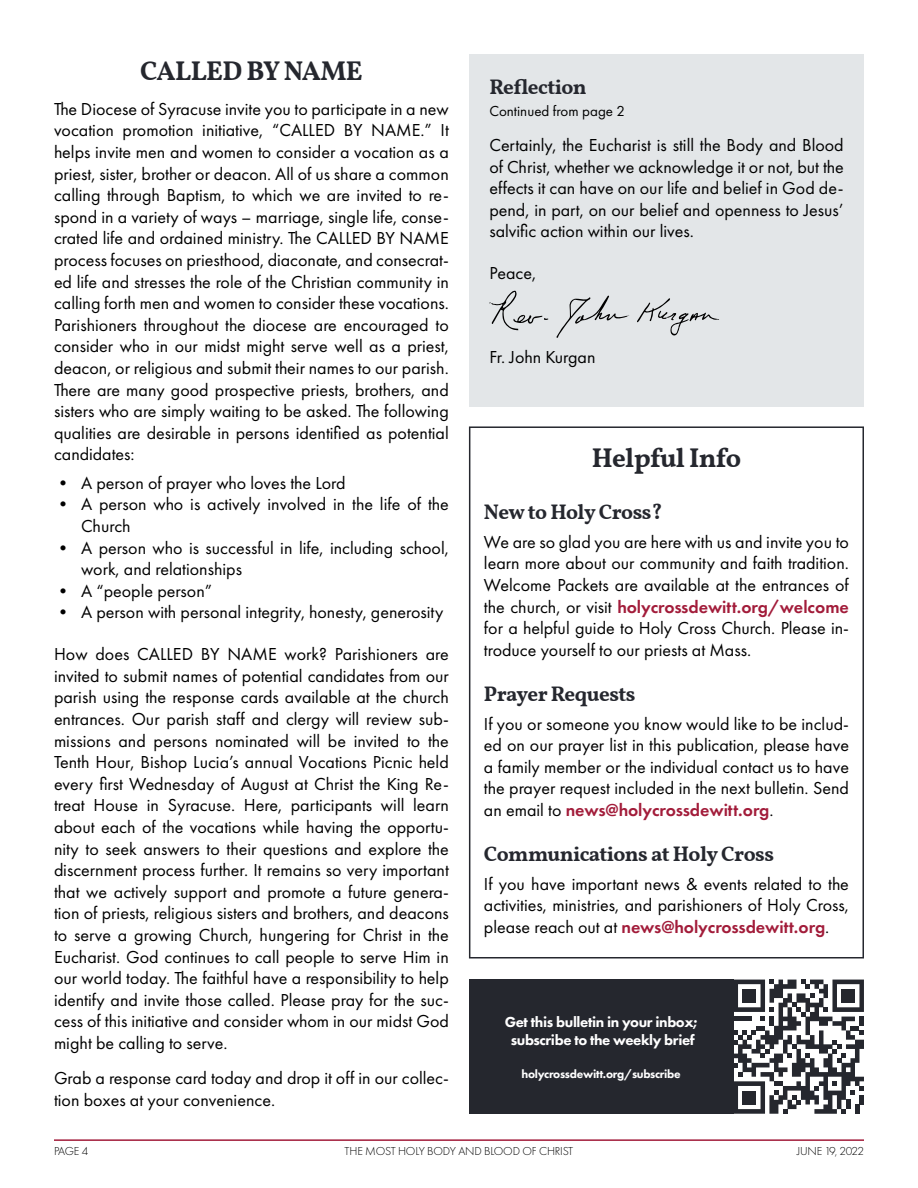
<style>
.page{position:relative;width:918px;height:1188px;background:#fff}
.page>*{position:absolute;margin:0;border:0;box-sizing:border-box;transform-origin:0 0}
.t1{font:700 27px "Vollkorn";letter-spacing:-.025em;color:#25272e}
.t2{font:700 21px "Vollkorn";letter-spacing:-.025em;color:#25272e}
.t3{font:18px/21.6px "Futura PT";color:#000;text-align:justify}
.t4{font:800 15px/18px "Futura PT";letter-spacing:-.025em;color:#fff;text-align:center}
.t5{font:15px "Futura PT";color:#000}
.t6{font:300 12px "Futura PT";letter-spacing:-.015em;color:#000}
.t7{font:800 12px "Futura PT";letter-spacing:-.025em;color:#fff}
.s1{font-weight:600;color:#a21c3a}
</style>
<div class="page">
<hr style="left:54px;top:1139px;width:810px;height:2px;background:#a21c3a">
<div style="left:469px;top:54px;width:395px;height:352px;background:#e3e6e8"></div>
<div style="left:469px;top:426px;width:395px;height:532px;border:2px solid #25272e"></div>
<div style="left:469px;top:980px;width:264px;height:134px;background:#25272e"></div>
<svg style="left:734px;top:980px;width:130px;height:134px"></svg>
<svg style="left:637px;top:298px;width:82px;height:38px"></svg>
<svg style="left:489px;top:291px;width:59px;height:39px"></svg>
<svg style="left:556px;top:295px;width:73px;height:43px"></svg>
<h1 class="t1" style="left:140px;top:50px;width:224px">CALLED BY NAME</h1>
<p class="t3" style="left:54px;top:98px;width:396px">The Diocese of Syracuse invite you to participate in a new vocation promotion initiative, “CALLED BY NAME.” It helps invite men and women to consider a vocation as a priest, sister, brother or deacon. All of us share a common calling through Baptism, to which we are invited to re&shy;spond in a variety of ways – marriage, single life, conse&shy;crated life and ordained ministry. The CALLED BY NAME process focuses on priesthood, diaconate, and consecrat&shy;ed life and stresses the role of the Christian community in calling forth men and women to consider these vocations.<br>Parishioners throughout the diocese are encouraged to consider who in our midst might serve well as a priest, deacon, or religious and submit their names to our parish.<br>There are many good prospective priests, brothers, and sisters who are simply waiting to be asked. The following qualities are desirable in persons identified as potential candidates:</p>
<p class="t3" style="left:54px;top:472px;width:293px">• A person of prayer who loves the Lord</p>
<p class="t3" style="left:81px;top:493px;width:369px;text-indent:-27px">• A person who is actively involved in the life of the<br>Church</p>
<p class="t3" style="left:81px;top:537px;width:369px;text-indent:-27px">• A person who is successful in life, including school, work, and relationships</p>
<p class="t3" style="left:54px;top:580px;width:160px">• A “people person”</p>
<p class="t3" style="left:54px;top:601px;width:391px">• A person with personal integrity, honesty, generosity</p>
<p class="t3" style="left:54px;top:643px;width:396px">How does CALLED BY NAME work? Parishioners are invited to submit names of potential candidates from our parish using the response cards available at the church entrances. Our parish staff and clergy will review sub&shy;missions and persons nominated will be invited to the Tenth Hour, Bishop Lucia’s annual Vocations Picnic held every first Wednesday of August at Christ the King Re&shy;treat House in Syracuse. Here, participants will learn about each of the vocations while having the opportu&shy;nity to seek answers to their questions and explore the discernment process further. It remains so very important that we actively support and promote a future genera&shy;tion of priests, religious sisters and brothers, and deacons to serve a growing Church, hungering for Christ in the Eucharist. God continues to call people to serve Him in our world today. The faithful have a responsibility to help identify and invite those called. Please pray for the suc&shy;cess of this initiative and consider whom in our midst God might be calling to serve.</p>
<p class="t3" style="left:54px;top:1067px;width:396px">Grab a response card today and drop it off in our collec&shy;tion boxes at your convenience.</p>
<p class="t2" style="left:489px;top:71px;width:99px">Reflection</p>
<p class="t5" style="left:489px;top:102px;width:137px">Continued from page 2</p>
<p class="t3" style="left:489px;top:134px;width:356px">Certainly, the Eucharist is still the Body and Blood of Christ, whether we acknowledge it or not, but the effects it can have on our life and belief in God de&shy;pend, in part, on our belief and openness to Jesus’ salvific action within our lives.</p>
<p class="t3" style="left:489px;top:262px;width:48px">Peace,</p>
<p class="t3" style="left:489px;top:346px;width:108px">Fr. John Kurgan</p>
<h1 class="t1" style="left:592px;top:438px;width:151px">Helpful Info</h1>
<p class="t2" style="left:484px;top:496px;width:180px">New to Holy Cross?</p>
<p class="t3" style="left:484px;top:531px;width:367px">We are so glad you are here with us and invite you to learn more about our community and faith tradition.<br>Welcome Packets are available at the entrances of the church, or visit <span class="s1">holycrossdewitt.org/welcome </span>for a helpful guide to Holy Cross Church. Please in&shy;troduce yourself to our priests at Mass.</p>
<p class="t2" style="left:484px;top:678px;width:153px">Prayer Requests</p>
<p class="t3" style="left:484px;top:713px;width:367px">If you or someone you know would like to be includ&shy;ed on our prayer list in this publication, please have a family member or the individual contact us to have the prayer request included in the next bulletin. Send an email to <span class="s1">news@holycrossdewitt.org</span>.</p>
<p class="t2" style="left:484px;top:838px;width:292px">Communications at Holy Cross</p>
<p class="t3" style="left:484px;top:873px;width:367px">If you have important news &amp; events related to the activities, ministries, and parishioners of Holy Cross, please reach out at <span class="s1">news@holycrossdewitt.org</span>.</p>
<p class="t4" style="left:505px;top:1013px;width:195px">Get this bulletin in your inbox; subscribe to the weekly brief</p>
<p class="t7" style="left:522px;top:1066px;width:161px">holycrossdewitt.org/subscribe</p>
<p class="t6" style="left:54px;top:1144px;width:36px">PAGE 4</p>
<p class="t6" style="left:345px;top:1144px;width:230px">THE MOST HOLY BODY AND BLOOD OF CHRIST</p>
<p class="t6" style="left:797px;top:1144px;width:68px">JUNE 19, 2022</p>
</div>
